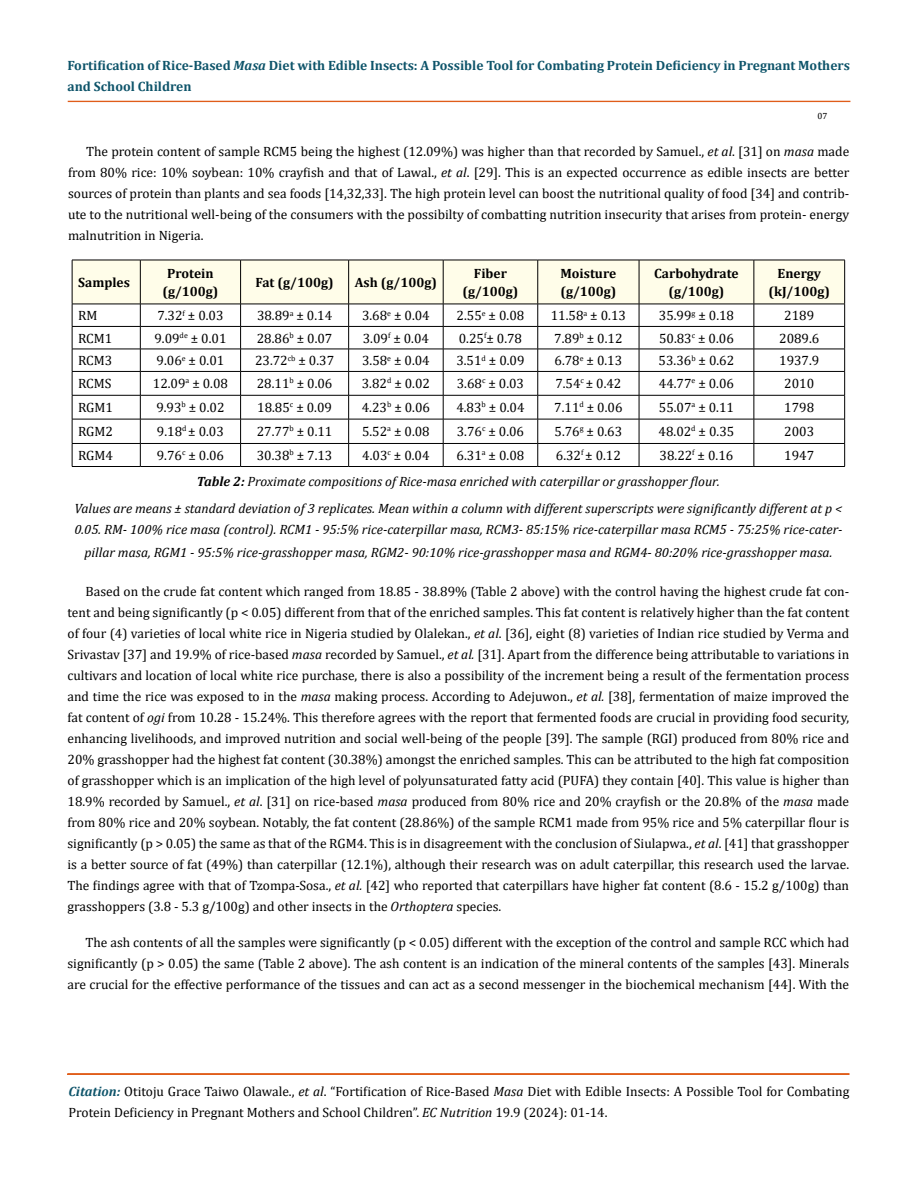
<style>
.page{position:relative;width:917px;height:1188px;background:#fff}
.page>*{position:absolute;margin:0;border:0;box-sizing:border-box;transform-origin:0 0}
.t1{font:13.5px/21px "Cambria";color:#000;text-align:justify}
.t2{font:italic 13.5px/27px "Cambria";color:#000;text-align:center}
.t3{font:700 13.5px/21px "Cambria";color:#0e546a}
.t4{font:700 13.5px/18px "Cambria";color:#000;text-align:center}
.t5{font:9px "Cambria";color:#000}
.s1{font-style:italic}
.s2{font-weight:700}
.s3{font-weight:700;font-style:italic;color:#0e546a}
</style>
<div class="page">
<div style="left:68px;top:101px;width:782px;height:1px;border:1px solid #e05d1a"></div>
<div style="left:67px;top:1074px;width:782px;height:1px;border:1px solid #e05d1a"></div>
<svg style="left:72px;top:260px;width:773px;height:206px"></svg>
<hr style="left:72px;top:466px;width:68px;height:1px;background:#000">
<hr style="left:140px;top:466px;width:100px;height:1px;background:#000">
<hr style="left:240px;top:466px;width:108px;height:1px;background:#000">
<hr style="left:348px;top:466px;width:95px;height:1px;background:#000">
<hr style="left:443px;top:466px;width:94px;height:1px;background:#000">
<hr style="left:537px;top:466px;width:102px;height:1px;background:#000">
<hr style="left:639px;top:466px;width:114px;height:1px;background:#000">
<hr style="left:753px;top:466px;width:91px;height:1px;background:#000">
<p class="t3" style="left:68px;top:54px;width:783px">Fortification of Rice-Based <span class="s1">Masa</span> Diet with Edible Insects: A Possible Tool for Combating Protein Deficiency in Pregnant Mothers and School Children</p>
<p class="t5" style="left:817px;top:110px;width:11px">07</p>
<p class="t1" style="left:68px;top:141px;width:782px;text-indent:18px">The protein content of sample RCM5 being the highest (12.09%) was higher than that recorded by Samuel., <span class="s1">et al</span>. [31] on <span class="s1">masa</span> made from 80% rice: 10% soybean: 10% crayfish and that of Lawal., <span class="s1">et al</span>. [29]. This is an expected occurrence as edible insects are better sources of protein than plants and sea foods [14,32,33]. The high protein level can boost the nutritional quality of food [34] and contrib&shy;ute to the nutritional well-being of the consumers with the possibilty of combatting nutrition insecurity that arises from protein- energy malnutrition in Nigeria.</p>
<p class="t4" style="left:78px;top:273px;width:53px">Samples</p>
<p class="t4" style="left:162px;top:264px;width:58px">Protein (g/100g)</p>
<p class="t4" style="left:255px;top:273px;width:80px">Fat (g/100g)</p>
<p class="t4" style="left:355px;top:273px;width:84px">Ash (g/100g)</p>
<p class="t4" style="left:462px;top:264px;width:58px">Fiber (g/100g)</p>
<p class="t4" style="left:560px;top:264px;width:58px;text-align:left">Moisture (g/100g)</p>
<p class="t4" style="left:654px;top:264px;width:86px">Carbohydrate (g/100g)</p>
<p class="t4" style="left:768px;top:264px;width:63px">Energy (kJ/100g)</p>
<p class="t1" style="left:78px;top:305px;width:21px">RM</p>
<p class="t1" style="left:157px;top:305px;width:68px">7.32<sup>f</sup> ± 0.03</p>
<p class="t1" style="left:257px;top:305px;width:77px">38.89<sup>a</sup> ± 0.14</p>
<p class="t1" style="left:362px;top:305px;width:69px">3.68<sup>e</sup> ± 0.04</p>
<p class="t1" style="left:456px;top:305px;width:69px">2.55<sup>e</sup> ± 0.08</p>
<p class="t1" style="left:551px;top:305px;width:77px">11.58<sup>a</sup> ± 0.13</p>
<p class="t1" style="left:659px;top:305px;width:77px">35.99<sup>g</sup> ± 0.18</p>
<p class="t1" style="left:784px;top:305px;width:31px">2189</p>
<p class="t1" style="left:78px;top:328px;width:36px">RCM1</p>
<p class="t1" style="left:154px;top:328px;width:74px">9.09<sup>de</sup> ± 0.01</p>
<p class="t1" style="left:257px;top:328px;width:77px">28.86<sup>b</sup> ± 0.07</p>
<p class="t1" style="left:363px;top:328px;width:68px">3.09<sup>f</sup> ± 0.04</p>
<p class="t1" style="left:459px;top:328px;width:65px">0.25<sup>f</sup>± 0.78</p>
<p class="t1" style="left:554px;top:328px;width:70px">7.89<sup>b</sup> ± 0.12</p>
<p class="t1" style="left:659px;top:328px;width:76px">50.83<sup>c</sup> ± 0.06</p>
<p class="t1" style="left:779px;top:328px;width:42px">2089.6</p>
<p class="t1" style="left:78px;top:350px;width:36px">RCM3</p>
<p class="t1" style="left:157px;top:350px;width:69px">9.06<sup>e</sup> ± 0.01</p>
<p class="t1" style="left:255px;top:350px;width:81px">23.72<sup>cb</sup> ± 0.37</p>
<p class="t1" style="left:362px;top:350px;width:69px">3.58<sup>e</sup> ± 0.04</p>
<p class="t1" style="left:456px;top:350px;width:70px">3.51<sup>d</sup> ± 0.09</p>
<p class="t1" style="left:554px;top:350px;width:69px">6.78<sup>e</sup> ± 0.13</p>
<p class="t1" style="left:658px;top:350px;width:77px">53.36<sup>b</sup> ± 0.62</p>
<p class="t1" style="left:779px;top:350px;width:42px">1937.9</p>
<p class="t1" style="left:78px;top:373px;width:35px">RCMS</p>
<p class="t1" style="left:153px;top:373px;width:77px">12.09<sup>a</sup> ± 0.08</p>
<p class="t1" style="left:257px;top:373px;width:77px">28.11<sup>b</sup> ± 0.06</p>
<p class="t1" style="left:362px;top:373px;width:70px">3.82<sup>d</sup> ± 0.02</p>
<p class="t1" style="left:457px;top:373px;width:69px">3.68<sup>c</sup> ± 0.03</p>
<p class="t1" style="left:555px;top:373px;width:68px">7.54<sup>c</sup> ± 0.42</p>
<p class="t1" style="left:659px;top:373px;width:77px">44.77<sup>e</sup> ± 0.06</p>
<p class="t1" style="left:784px;top:373px;width:31px">2010</p>
<p class="t1" style="left:78px;top:397px;width:36px">RGM1</p>
<p class="t1" style="left:156px;top:397px;width:70px">9.93<sup>b</sup> ± 0.02</p>
<p class="t1" style="left:257px;top:397px;width:76px">18.85<sup>c</sup> ± 0.09</p>
<p class="t1" style="left:362px;top:397px;width:70px">4.23<sup>b</sup> ± 0.06</p>
<p class="t1" style="left:456px;top:397px;width:70px">4.83<sup>b</sup> ± 0.04</p>
<p class="t1" style="left:554px;top:397px;width:70px">7.11<sup>d</sup> ± 0.06</p>
<p class="t1" style="left:659px;top:397px;width:77px">55.07<sup>a</sup> ± 0.11</p>
<p class="t1" style="left:784px;top:397px;width:31px">1798</p>
<p class="t1" style="left:78px;top:420px;width:36px">RGM2</p>
<p class="t1" style="left:157px;top:420px;width:68px">9.18<sup>d</sup> ± 0.03</p>
<p class="t1" style="left:257px;top:420px;width:77px">27.77<sup>b</sup> ± 0.11</p>
<p class="t1" style="left:362px;top:420px;width:69px">5.52<sup>a</sup> ± 0.08</p>
<p class="t1" style="left:457px;top:420px;width:69px">3.76<sup>c</sup> ± 0.06</p>
<p class="t1" style="left:554px;top:420px;width:69px">5.76<sup>g</sup> ± 0.63</p>
<p class="t1" style="left:658px;top:420px;width:77px">48.02<sup>d</sup> ± 0.35</p>
<p class="t1" style="left:784px;top:420px;width:31px">2003</p>
<p class="t1" style="left:78px;top:445px;width:36px">RGM4</p>
<p class="t1" style="left:157px;top:445px;width:69px">9.76<sup>c</sup> ± 0.06</p>
<p class="t1" style="left:257px;top:445px;width:77px">30.38<sup>b</sup> ± 7.13</p>
<p class="t1" style="left:362px;top:445px;width:69px">4.03<sup>c</sup> ± 0.04</p>
<p class="t1" style="left:456px;top:445px;width:69px">6.31<sup>a</sup> ± 0.08</p>
<p class="t1" style="left:556px;top:445px;width:66px">6.32<sup>f</sup> ± 0.12</p>
<p class="t1" style="left:659px;top:445px;width:75px">38.22<sup>f</sup> ± 0.16</p>
<p class="t1" style="left:784px;top:445px;width:31px">1947</p>
<p class="t2" style="left:74px;top:468px;width:769px"><span class="s2">Table 2:</span> Proximate compositions of Rice-masa enriched with caterpillar or grasshopper flour.<br>Values are means ± standard deviation of 3 replicates. Mean within a column with different superscripts were significantly different at p &lt;</p>
<p class="t2" style="left:74px;top:518px;width:769px;line-height:22.5px">0.05. RM- 100% rice masa (control). RCM1 - 95:5% rice-caterpillar masa, RCM3- 85:15% rice-caterpillar masa RCM5 - 75:25% rice-cater&shy;pillar masa, RGM1 - 95:5% rice-grasshopper masa, RGM2- 90:10% rice-grasshopper masa and RGM4- 80:20% rice-grasshopper masa.</p>
<p class="t1" style="left:67px;top:580px;width:783px;text-indent:18px">Based on the crude fat content which ranged from 18.85 - 38.89% (Table 2 above) with the control having the highest crude fat con&shy;tent and being significantly (p &lt; 0.05) different from that of the enriched samples. This fat content is relatively higher than the fat content of four (4) varieties of local white rice in Nigeria studied by Olalekan., <span class="s1">et al</span>. [36], eight (8) varieties of Indian rice studied by Verma and Srivastav [37] and 19.9% of rice-based <span class="s1">masa</span> recorded by Samuel., <span class="s1">et al.</span> [31]. Apart from the difference being attributable to variations in cultivars and location of local white rice purchase, there is also a possibility of the increment being a result of the fermentation process and time the rice was exposed to in the <span class="s1">masa</span> making process. According to Adejuwon., <span class="s1">et al.</span> [38], fermentation of maize improved the fat content of <span class="s1">ogi</span> from 10.28 - 15.24%. This therefore agrees with the report that fermented foods are crucial in providing food security, enhancing livelihoods, and improved nutrition and social well-being of the people [39]. The sample (RGI) produced from 80% rice and 20% grasshopper had the highest fat content (30.38%) amongst the enriched samples. This can be attributed to the high fat composition of grasshopper which is an implication of the high level of polyunsaturated fatty acid (PUFA) they contain [40]. This value is higher than 18.9% recorded by Samuel., <span class="s1">et al</span>. [31] on rice-based <span class="s1">masa</span> produced from 80% rice and 20% crayfish or the 20.8% of the <span class="s1">masa</span> made from 80% rice and 20% soybean. Notably, the fat content (28.86%) of the sample RCM1 made from 95% rice and 5% caterpillar flour is significantly (p &gt; 0.05) the same as that of the RGM4. This is in disagreement with the conclusion of Siulapwa., <span class="s1">et al</span>. [41] that grasshopper is a better source of fat (49%) than caterpillar (12.1%), although their research was on adult caterpillar, this research used the larvae.<br>The findings agree with that of Tzompa-Sosa., <span class="s1">et al.</span> [42] who reported that caterpillars have higher fat content (8.6 - 15.2 g/100g) than grasshoppers (3.8 - 5.3 g/100g) and other insects in the <span class="s1">Orthoptera</span> species.</p>
<p class="t1" style="left:67px;top:931px;width:783px;text-indent:18px">The ash contents of all the samples were significantly (p &lt; 0.05) different with the exception of the control and sample RCC which had significantly (p &gt; 0.05) the same (Table 2 above). The ash content is an indication of the mineral contents of the samples [43]. Minerals are crucial for the effective performance of the tissues and can act as a second messenger in the biochemical mechanism [44]. With the</p>
<p class="t1" style="left:68px;top:1081px;width:782px"><span class="s3">Citation:</span> Otitoju Grace Taiwo Olawale., <span class="s1">et al</span>. “Fortification of Rice-Based <span class="s1">Masa</span> Diet with Edible Insects: A Possible Tool for Combating<br>Protein Deficiency in Pregnant Mothers and School Children”. <span class="s1">EC Nutrition</span> 19.9 (2024): 01-14.</p>
</div>
